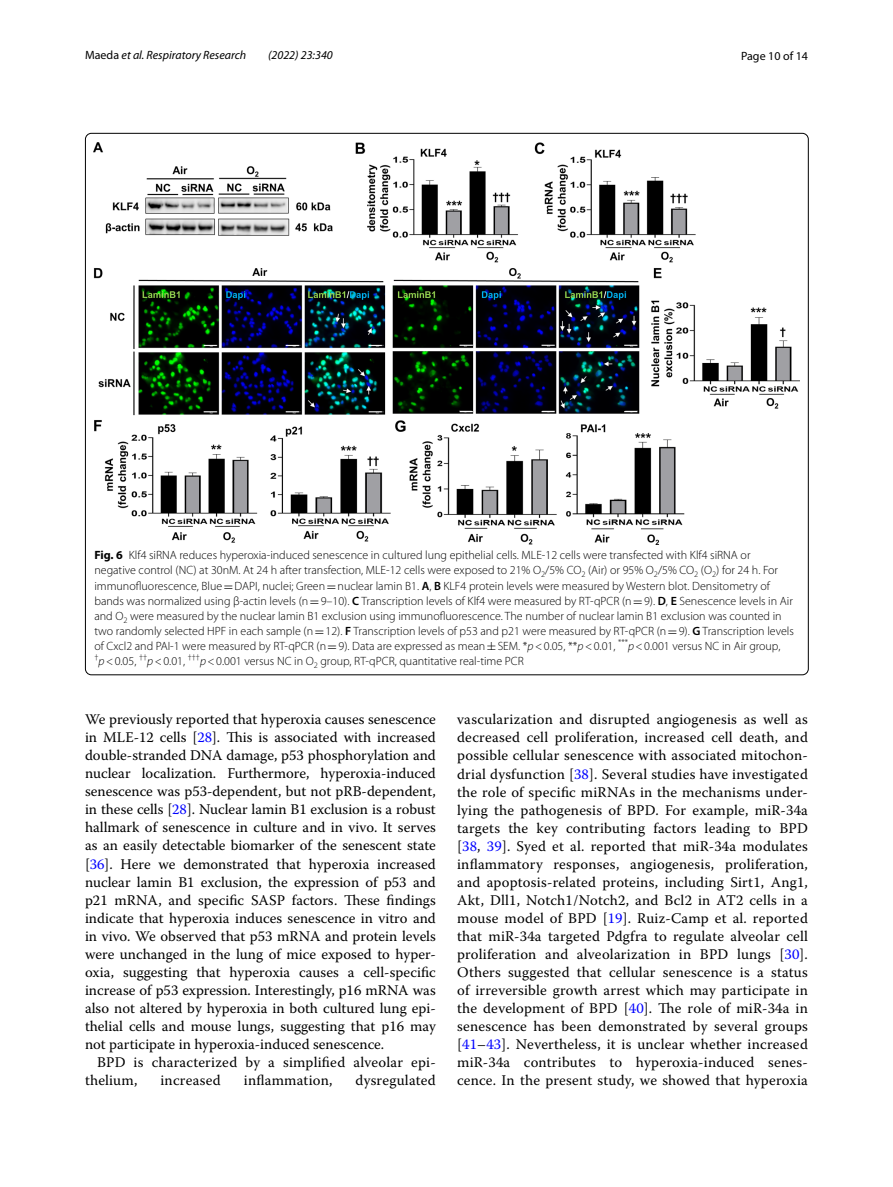
<style>
.page{position:relative;width:893px;height:1187px;background:#fff}
.page>*{position:absolute;margin:0;border:0;box-sizing:border-box;transform-origin:0 0}
.t1{font:14.7px/18px "Warnock Pro";letter-spacing:.015em;color:#000;text-align:justify}
.t2{font:300 12px/15px "Myriad Pro";color:#000}
.t3{font:italic 12px "Myriad Pro";color:#000}
.t4{font:12px "Myriad Pro";color:#000}
.s1{font-style:normal}
.s2{font-weight:700}
.s3{font-family:"MTSY";font-weight:400}
.s4{font-weight:600}
.s5{font-style:italic}
.s6{color:#00f}
</style>
<div class="page">
<img style="left:94px;top:142px;width:706px;height:402px">
<p class="t3" style="left:85px;top:48px;width:163px"><span class="s1">Maeda</span> et al. Respiratory Research</p>
<p class="t3" style="left:268px;top:48px;width:66px">(2022) 23:340</p>
<p class="t4" style="left:741px;top:48px;width:68px">Page 10 of 14</p>
<p class="t2" style="left:94px;top:548px;width:701px"><span class="s2">Fig. 6</span> Klf4 siRNA reduces hyperoxia-induced senescence in cultured lung epithelial cells. MLE-12 cells were transfected with Klf4 siRNA or negative control (NC) at 30nM. At 24 h after transfection, MLE-12 cells were exposed to 21% O<sub>2</sub>/5% CO<sub>2</sub> (Air) or 95% O<sub>2</sub>/5% CO<sub>2</sub> (O<sub>2</sub>) for 24 h. For immunofluorescence, Blue<span class="s3">=</span>DAPI, nuclei; Green<span class="s3">=</span>nuclear lamin B1. <span class="s4">A</span>, <span class="s4">B</span> KLF4 protein levels were measured by Western blot. Densitometry of bands was normalized using β-actin levels (n<span class="s3">=</span>9–10). <span class="s4">C</span> Transcription levels of Klf4 were measured by RT-qPCR (n<span class="s3">=</span>9). <span class="s4">D</span>, <span class="s4">E</span> Senescence levels in Air and O<sub>2</sub> were measured by the nuclear lamin B1 exclusion using immunofluorescence. The number of nuclear lamin B1 exclusion was counted in two randomly selected HPF in each sample (n<span class="s3">=</span>12). <span class="s4">F</span> Transcription levels of p53 and p21 were measured by RT-qPCR (n<span class="s3">=</span>9). <span class="s4">G</span> Transcription levels of Cxcl2 and PAI-1 were measured by RT-qPCR (n<span class="s3">=</span>9). Data are expressed as mean<span class="s3">±</span>SEM. *<span class="s5">p</span>&lt;0.05, **<span class="s5">p</span>&lt;0.01, <sup>***</sup><span class="s5">p</span>&lt;0.001 versus NC in Air group, <sup>†</sup><span class="s5">p</span>&lt;0.05, <sup>††</sup><span class="s5">p</span>&lt;0.01, <sup>†††</sup><span class="s5">p</span>&lt;0.001 versus NC in O<sub>2</sub> group, RT-qPCR, quantitative real-time PCR</p>
<p class="t1" style="left:85px;top:710px;width:352px">We previously reported that hyperoxia causes senescence in MLE-12 cells [<span class="s6">28</span>]. This is associated with increased double-stranded DNA damage, p53 phosphorylation and nuclear localization. Furthermore, hyperoxia-induced senescence was p53-dependent, but not pRB-dependent, in these cells [<span class="s6">28</span>]. Nuclear lamin B1 exclusion is a robust hallmark of senescence in culture and in vivo. It serves as an easily detectable biomarker of the senescent state [<span class="s6">36</span>]. Here we demonstrated that hyperoxia increased nuclear lamin B1 exclusion, the expression of p53 and p21 mRNA, and specific SASP factors. These findings indicate that hyperoxia induces senescence in vitro and in vivo. We observed that p53 mRNA and protein levels were unchanged in the lung of mice exposed to hyper&shy;oxia, suggesting that hyperoxia causes a cell-specific increase of p53 expression. Interestingly, p16 mRNA was also not altered by hyperoxia in both cultured lung epi&shy;thelial cells and mouse lungs, suggesting that p16 may not participate in hyperoxia-induced senescence.</p>
<p class="t1" style="left:85px;top:1052px;width:352px;text-indent:12px">BPD is characterized by a simplified alveolar epi&shy;thelium,</p>
<p class="t1" style="left:160px;top:1070px;width:62px">increased</p>
<p class="t1" style="left:244px;top:1070px;width:90px">inflammation,</p>
<p class="t1" style="left:356px;top:1070px;width:82px">dysregulated</p>
<p class="t1" style="left:457px;top:710px;width:352px">vascularization and disrupted angiogenesis as well as decreased cell proliferation, increased cell death, and possible cellular senescence with associated mitochon&shy;drial dysfunction [<span class="s6">38</span>]. Several studies have investigated the role of specific miRNAs in the mechanisms under&shy;lying the pathogenesis of BPD. For example, miR-34a targets the key contributing factors leading to BPD [<span class="s6">38</span>, <span class="s6">39</span>]. Syed et al. reported that miR-34a modulates inflammatory responses, angiogenesis, proliferation, and apoptosis-related proteins, including Sirt1, Ang1, Akt, Dll1, Notch1/Notch2, and Bcl2 in AT2 cells in a mouse model of BPD [<span class="s6">19</span>]. Ruiz-Camp et al. reported that miR-34a targeted Pdgfra to regulate alveolar cell proliferation and alveolarization in BPD lungs [<span class="s6">30</span>].<br>Others suggested that cellular senescence is a status of irreversible growth arrest which may participate in the development of BPD [<span class="s6">40</span>]. The role of miR-34a in senescence has been demonstrated by several groups [<span class="s6">41</span>–<span class="s6">43</span>]. Nevertheless, it is unclear whether increased miR-34a contributes to hyperoxia-induced senes&shy;cence. In the present study, we showed that hyperoxia</p>
</div>
